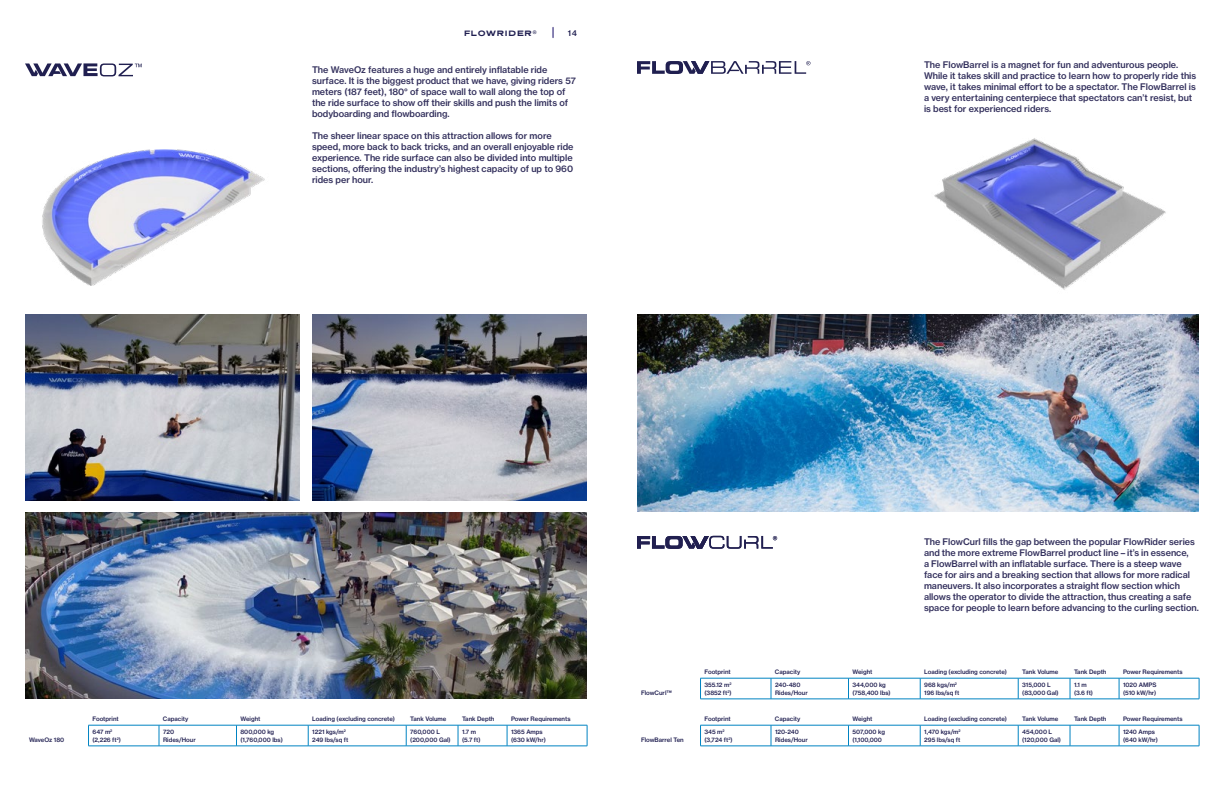
<style>
.page{position:relative;width:1224px;height:792px;background:#fff}
.page>*{position:absolute;margin:0;border:0;box-sizing:border-box;transform-origin:0 0}
.t1{font:9px/11px "N Haas Grotesk TX Pro 65 Md";color:#312e5b}
.t2{font:700 8px "Presicav Rg";letter-spacing:.1em;color:#201f51}
.t3{font:8px "N Haas Grotesk TX Pro 65 Md";color:#201f51}
.t4{font:6px/8px "N Haas Grotesk TX Pro 65 Md";color:#201f51}
</style>
<div class="page">
<svg style="left:637px;top:61px;width:173px;height:13px"></svg>
<svg style="left:25px;top:63px;width:117px;height:13px"></svg>
<hr style="left:88px;top:725px;width:71px;height:1px;background:#0083c2">
<hr style="left:159px;top:725px;width:77px;height:1px;background:#0083c2">
<hr style="left:236px;top:725px;width:72px;height:1px;background:#0083c2">
<hr style="left:308px;top:725px;width:98px;height:1px;background:#0083c2">
<hr style="left:406px;top:725px;width:52px;height:1px;background:#0083c2">
<hr style="left:458px;top:725px;width:49px;height:1px;background:#0083c2">
<hr style="left:507px;top:725px;width:80px;height:1px;background:#0083c2">
<svg style="left:88px;top:725px;width:1px;height:21px"></svg>
<svg style="left:159px;top:725px;width:1px;height:21px"></svg>
<svg style="left:236px;top:725px;width:1px;height:21px"></svg>
<svg style="left:308px;top:725px;width:1px;height:21px"></svg>
<svg style="left:406px;top:725px;width:1px;height:21px"></svg>
<svg style="left:458px;top:725px;width:1px;height:21px"></svg>
<svg style="left:507px;top:725px;width:1px;height:21px"></svg>
<svg style="left:587px;top:725px;width:1px;height:21px"></svg>
<hr style="left:88px;top:746px;width:71px;height:1px;background:#0083c2">
<hr style="left:159px;top:746px;width:77px;height:1px;background:#0083c2">
<hr style="left:236px;top:746px;width:72px;height:1px;background:#0083c2">
<hr style="left:308px;top:746px;width:98px;height:1px;background:#0083c2">
<hr style="left:406px;top:746px;width:52px;height:1px;background:#0083c2">
<hr style="left:458px;top:746px;width:49px;height:1px;background:#0083c2">
<hr style="left:507px;top:746px;width:80px;height:1px;background:#0083c2">
<hr style="left:700px;top:725px;width:71px;height:1px;background:#0083c2">
<hr style="left:771px;top:725px;width:77px;height:1px;background:#0083c2">
<hr style="left:848px;top:725px;width:72px;height:1px;background:#0083c2">
<hr style="left:920px;top:725px;width:98px;height:1px;background:#0083c2">
<hr style="left:1018px;top:725px;width:52px;height:1px;background:#0083c2">
<hr style="left:1070px;top:725px;width:49px;height:1px;background:#0083c2">
<hr style="left:1119px;top:725px;width:80px;height:1px;background:#0083c2">
<svg style="left:700px;top:725px;width:1px;height:21px"></svg>
<svg style="left:771px;top:725px;width:1px;height:21px"></svg>
<svg style="left:848px;top:725px;width:1px;height:21px"></svg>
<svg style="left:920px;top:725px;width:1px;height:21px"></svg>
<svg style="left:1018px;top:725px;width:1px;height:21px"></svg>
<svg style="left:1070px;top:725px;width:1px;height:21px"></svg>
<svg style="left:1119px;top:725px;width:1px;height:21px"></svg>
<svg style="left:1199px;top:725px;width:1px;height:21px"></svg>
<hr style="left:700px;top:746px;width:71px;height:1px;background:#0083c2">
<hr style="left:771px;top:746px;width:77px;height:1px;background:#0083c2">
<hr style="left:848px;top:746px;width:72px;height:1px;background:#0083c2">
<hr style="left:920px;top:746px;width:98px;height:1px;background:#0083c2">
<hr style="left:1018px;top:746px;width:52px;height:1px;background:#0083c2">
<hr style="left:1070px;top:746px;width:49px;height:1px;background:#0083c2">
<hr style="left:1119px;top:746px;width:80px;height:1px;background:#0083c2">
<img style="left:42px;top:149px;width:223px;height:137px">
<img style="left:934px;top:138px;width:232px;height:152px">
<svg style="left:637px;top:536px;width:140px;height:13px"></svg>
<hr style="left:700px;top:678px;width:71px;height:1px;background:#0083c2">
<hr style="left:771px;top:678px;width:77px;height:1px;background:#0083c2">
<hr style="left:848px;top:678px;width:72px;height:1px;background:#0083c2">
<hr style="left:920px;top:678px;width:98px;height:1px;background:#0083c2">
<hr style="left:1018px;top:678px;width:52px;height:1px;background:#0083c2">
<hr style="left:1070px;top:678px;width:49px;height:1px;background:#0083c2">
<hr style="left:1119px;top:678px;width:80px;height:1px;background:#0083c2">
<svg style="left:700px;top:678px;width:1px;height:21px"></svg>
<svg style="left:771px;top:678px;width:1px;height:21px"></svg>
<svg style="left:848px;top:678px;width:1px;height:21px"></svg>
<svg style="left:920px;top:678px;width:1px;height:21px"></svg>
<svg style="left:1018px;top:678px;width:1px;height:21px"></svg>
<svg style="left:1070px;top:678px;width:1px;height:21px"></svg>
<svg style="left:1119px;top:678px;width:1px;height:21px"></svg>
<svg style="left:1199px;top:678px;width:1px;height:21px"></svg>
<hr style="left:700px;top:699px;width:71px;height:1px;background:#0083c2">
<hr style="left:771px;top:699px;width:77px;height:1px;background:#0083c2">
<hr style="left:848px;top:699px;width:72px;height:1px;background:#0083c2">
<hr style="left:920px;top:699px;width:98px;height:1px;background:#0083c2">
<hr style="left:1018px;top:699px;width:52px;height:1px;background:#0083c2">
<hr style="left:1070px;top:699px;width:49px;height:1px;background:#0083c2">
<hr style="left:1119px;top:699px;width:80px;height:1px;background:#0083c2">
<img style="left:312px;top:314px;width:275px;height:187px">
<img style="left:25px;top:314px;width:275px;height:187px">
<img style="left:637px;top:314px;width:562px;height:198px">
<img style="left:25px;top:512px;width:562px;height:187px">
<p class="t2" style="left:464px;top:28px;width:74px">FLOWRIDER®</p>
<p class="t3" style="left:568px;top:28px;width:11px">14</p>
<p class="t1" style="left:312px;top:64px;width:265px">The WaveOz features a huge and entirely inflatable ride surface. It is the biggest product that we have, giving riders 57 meters (187 feet), 180° of space wall to wall along the top of the ride surface to show off their skills and push the limits of bodyboarding and flowboarding.</p>
<p class="t1" style="left:312px;top:130px;width:263px">The sheer linear space on this attraction allows for more speed, more back to back tricks, and an overall enjoyable ride experience. The ride surface can also be divided into multiple sections, offering the industry’s highest capacity of up to 960 rides per hour.</p>
<p class="t1" style="left:924px;top:59px;width:274px">The FlowBarrel is a magnet for fun and adventurous people.<br>While it takes skill and practice to learn how to properly ride this wave, it takes minimal effort to be a spectator. The FlowBarrel is a very entertaining centerpiece that spectators can’t resist, but is best for experienced riders.</p>
<p class="t4" style="left:93px;top:715px;width:28px">Footprint</p>
<p class="t4" style="left:163px;top:715px;width:27px">Capacity</p>
<p class="t4" style="left:241px;top:715px;width:21px">Weight</p>
<p class="t4" style="left:312px;top:715px;width:84px">Loading (excluding concrete)</p>
<p class="t4" style="left:410px;top:715px;width:38px">Tank Volume</p>
<p class="t4" style="left:462px;top:715px;width:34px">Tank Depth</p>
<p class="t4" style="left:511px;top:715px;width:61px">Power Requirements</p>
<p class="t4" style="left:29px;top:736px;width:37px">WaveOz 180</p>
<p class="t4" style="left:93px;top:728px;width:30px">647 m<sup>2 </sup>(2,226 ft<sup>2</sup>)</p>
<p class="t4" style="left:163px;top:728px;width:34px">720<br>Rides/Hour</p>
<p class="t4" style="left:241px;top:728px;width:44px">800,000 kg (1,760,000 lbs)</p>
<p class="t4" style="left:312px;top:728px;width:38px">1221 kgs/m<sup>2<br></sup>249 lbs/sq ft</p>
<p class="t4" style="left:410px;top:728px;width:42px">760,000 L (200,000 Gal)</p>
<p class="t4" style="left:462px;top:728px;width:20px">1.7 m (5.7 ft)</p>
<p class="t4" style="left:511px;top:728px;width:36px">1365 Amps (630 kW/hr)</p>
<p class="t1" style="left:924px;top:536px;width:276px">The FlowCurl fills the gap between the popular FlowRider series and the more extreme FlowBarrel product line – it’s in essence,<br>a FlowBarrel with an inflatable surface. There is a steep wave face for airs and a breaking section that allows for more radical maneuvers. It also incorporates a straight flow section which allows the operator to divide the attraction, thus creating a safe space for people to learn before advancing to the curling section.</p>
<p class="t4" style="left:705px;top:668px;width:28px">Footprint</p>
<p class="t4" style="left:775px;top:668px;width:27px">Capacity</p>
<p class="t4" style="left:853px;top:668px;width:21px">Weight</p>
<p class="t4" style="left:924px;top:668px;width:84px">Loading (excluding concrete)</p>
<p class="t4" style="left:1022px;top:668px;width:38px">Tank Volume</p>
<p class="t4" style="left:1074px;top:668px;width:34px">Tank Depth</p>
<p class="t4" style="left:1123px;top:668px;width:61px">Power Requirements</p>
<p class="t4" style="left:641px;top:689px;width:33px">FlowCurl™</p>
<p class="t4" style="left:705px;top:681px;width:29px">355.12 m<sup>2 </sup>(3852 ft<sup>2</sup>)</p>
<p class="t4" style="left:775px;top:681px;width:34px">240-480<br>Rides/Hour</p>
<p class="t4" style="left:853px;top:681px;width:40px">344,000 kg (758,400 lbs)</p>
<p class="t4" style="left:924px;top:681px;width:37px">968 kgs/m<sup>2<br></sup>196 lbs/sq ft</p>
<p class="t4" style="left:1022px;top:681px;width:38px">315,000 L (83,000 Gal)</p>
<p class="t4" style="left:1074px;top:681px;width:21px">1.1 m (3.6 ft)</p>
<p class="t4" style="left:1123px;top:681px;width:35px">1020 AMPS (510 kW/hr)</p>
<p class="t4" style="left:705px;top:715px;width:28px">Footprint</p>
<p class="t4" style="left:775px;top:715px;width:27px">Capacity</p>
<p class="t4" style="left:853px;top:715px;width:21px">Weight</p>
<p class="t4" style="left:924px;top:715px;width:84px">Loading (excluding concrete)</p>
<p class="t4" style="left:1022px;top:715px;width:38px">Tank Volume</p>
<p class="t4" style="left:1074px;top:715px;width:34px">Tank Depth</p>
<p class="t4" style="left:1123px;top:715px;width:61px">Power Requirements</p>
<p class="t4" style="left:641px;top:736px;width:44px">FlowBarrel Ten</p>
<p class="t4" style="left:705px;top:728px;width:30px">345 m<sup>2 </sup>(3,724 ft<sup>2</sup>)</p>
<p class="t4" style="left:775px;top:728px;width:34px">120-240<br>Rides/Hour</p>
<p class="t4" style="left:853px;top:728px;width:34px">507,000 kg (1,100,000</p>
<p class="t4" style="left:924px;top:728px;width:38px">1,470 kgs/m<sup>2<br></sup>295 lbs/sq ft</p>
<p class="t4" style="left:1022px;top:728px;width:40px">454,000 L (120,000 Gal)</p>
<p class="t4" style="left:1123px;top:728px;width:36px">1240 Amps (640 kW/hr)</p>
</div>
